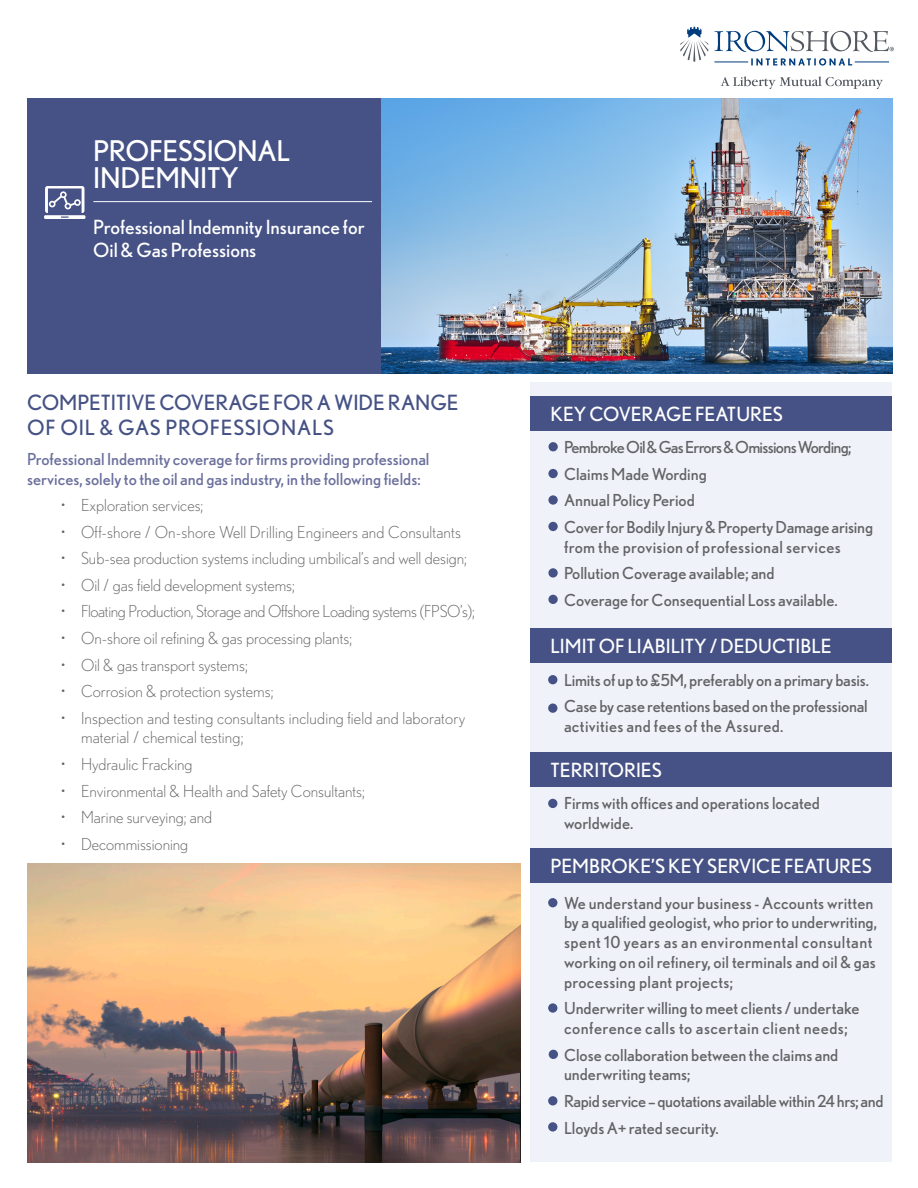
<style>
.page{position:relative;width:918px;height:1188px;background:#fff}
.page>*{position:absolute;margin:0;border:0;box-sizing:border-box;transform-origin:0 0}
.t1{font:28.5px/27px "Nobel";letter-spacing:-.01em;color:#fff}
.t2{font:21px/25.2px "Nobel";color:#465285}
.t3{font:19.5px/23.4px "Nobel";color:#fff}
.t4{font:16.5px/19.8px "Nobel";color:#636366}
.t5{font:300 16.5px/19.8px "Nobel";color:#636366}
.t6{font:16.5px/19.8px "Nobel";color:#6a6f9c}
.t7{font:300 16.5px "Nobel";letter-spacing:-.02em;color:#636366}
.t8{font:16.5px "Nobel";letter-spacing:-.02em;color:#636366}
.t9{font:16.5px "Nobel";letter-spacing:-.04em;color:#636366}
.s1{color:#fff}
</style>
<div class="page">
<svg style="left:721px;top:76px;width:162px;height:13px"></svg>
<svg style="left:680px;top:27px;width:214px;height:39px"></svg>
<div style="left:530px;top:382px;width:362px;height:780px;background:#eff3f9"></div>
<div style="left:27px;top:98px;width:354px;height:275px;background:#465285"></div>
<hr style="left:93px;top:201px;width:279px;height:1px;background:#fff">
<div style="left:530px;top:396px;width:362px;height:34px;background:#465285"></div>
<div style="left:530px;top:628px;width:362px;height:35px;background:#465285"></div>
<div style="left:530px;top:752px;width:362px;height:35px;background:#465285"></div>
<div style="left:530px;top:848px;width:362px;height:35px;background:#465285"></div>
<div style="left:548px;top:675px;width:9px;height:9px;background:#465285;border-radius:50%"></div>
<div style="left:548px;top:704px;width:9px;height:9px;background:#465285;border-radius:50%"></div>
<div style="left:548px;top:799px;width:9px;height:9px;background:#465285;border-radius:50%"></div>
<div style="left:548px;top:898px;width:9px;height:9px;background:#465285;border-radius:50%"></div>
<div style="left:548px;top:1003px;width:9px;height:10px;background:#465285;border-radius:50%"></div>
<div style="left:549px;top:1050px;width:9px;height:9px;background:#465285;border-radius:50%"></div>
<div style="left:548px;top:1096px;width:9px;height:10px;background:#465285;border-radius:50%"></div>
<div style="left:548px;top:1122px;width:9px;height:10px;background:#465285;border-radius:50%"></div>
<hr style="left:44px;top:215px;width:41px;height:4px;background:#fff">
<svg style="left:45px;top:186px;width:39px;height:32px"></svg>
<img style="left:381px;top:98px;width:511px;height:275px">
<img style="left:27px;top:864px;width:494px;height:298px">
<div style="left:548px;top:522px;width:10px;height:9px;background:#465285;border-radius:50%"></div>
<svg style="left:548px;top:568px;width:10px;height:10px"></svg>
<div style="left:548px;top:595px;width:10px;height:9px;background:#465285;border-radius:50%"></div>
<svg style="left:548px;top:495px;width:10px;height:10px"></svg>
<div style="left:548px;top:469px;width:10px;height:9px;background:#465285;border-radius:50%"></div>
<div style="left:549px;top:442px;width:9px;height:9px;background:#465285;border-radius:50%"></div>
<p class="t1" style="left:93px;top:136px;width:198px">PROFESSIONAL<br>INDEMNITY</p>
<p class="t3" style="left:93px;top:215px;width:273px">Professional Indemnity Insurance for<br>Oil &amp; Gas Professions</p>
<p class="t2" style="left:27px;top:389px;width:433px">COMPETITIVE COVERAGE FOR A WIDE RANGE<br>OF OIL &amp; GAS PROFESSIONALS <span class="s1">YOU</span></p>
<p class="t6" style="left:27px;top:449px;width:404px">Professional Indemnity coverage for firms providing professional services, solely to the oil and gas industry, in the following fields:</p>
<p class="t5" style="left:61px;top:495px;width:144px">• Exploration services;</p>
<p class="t5" style="left:61px;top:522px;width:402px">• Off-shore / On-shore Well Drilling Engineers and Consultants</p>
<p class="t5" style="left:61px;top:548px;width:408px">• Sub-sea production systems including umbilical’s and well design;</p>
<p class="t5" style="left:61px;top:575px;width:236px">• Oil / gas field development systems;</p>
<p class="t7" style="left:61px;top:602px;width:416px">• Floating Production, Storage and Offshore Loading systems (FPSO’s);</p>
<p class="t5" style="left:61px;top:628px;width:293px">• On-shore oil refining &amp; gas processing plants;</p>
<p class="t5" style="left:61px;top:655px;width:189px">• Oil &amp; gas transport systems;</p>
<p class="t5" style="left:61px;top:681px;width:214px">• Corrosion &amp; protection systems;</p>
<p class="t5" style="left:81px;top:708px;width:386px;text-indent:-20px">• Inspection and testing consultants including field and laboratory material / chemical testing;</p>
<p class="t5" style="left:61px;top:754px;width:133px">• Hydraulic Fracking</p>
<p class="t5" style="left:61px;top:781px;width:306px">• Environmental &amp; Health and Safety Consultants;</p>
<p class="t5" style="left:61px;top:807px;width:153px">• Marine surveying; and</p>
<p class="t5" style="left:61px;top:834px;width:129px">• Decommissioning</p>
<p class="t3" style="left:551px;top:402px;width:234px">KEY COVERAGE FEATURES</p>
<p class="t9" style="left:551px;top:438px;width:302px">• Pembroke Oil &amp; Gas Errors &amp; Omissions Wording;</p>
<p class="t4" style="left:551px;top:464px;width:158px">• Claims Made Wording</p>
<p class="t4" style="left:551px;top:490px;width:146px">• Annual Policy Period</p>
<p class="t4" style="left:564px;top:517px;width:311px;text-indent:-14px">• Cover for Bodily Injury &amp; Property Damage arising from the provision of professional services</p>
<p class="t4" style="left:551px;top:563px;width:226px">• Pollution Coverage available; and</p>
<p class="t4" style="left:551px;top:590px;width:289px">• Coverage for Consequential Loss available.</p>
<p class="t3" style="left:551px;top:634px;width:282px">LIMIT OF LIABILITY / DEDUCTIBLE</p>
<p class="t4" style="left:551px;top:670px;width:320px">• Limits of up to £5M, preferably on a primary basis.</p>
<p class="t4" style="left:564px;top:696px;width:305px;text-indent:-14px">• Case by case retentions based on the professional activities and fees of the Assured.</p>
<p class="t3" style="left:551px;top:758px;width:113px">TERRITORIES</p>
<p class="t4" style="left:564px;top:793px;width:257px;text-indent:-14px">• Firms with offices and operations located worldwide.</p>
<p class="t3" style="left:551px;top:854px;width:323px">PEMBROKE’S KEY SERVICE FEATURES</p>
<p class="t4" style="left:564px;top:892px;width:314px;text-indent:-14px">• We understand your business - Accounts written by a qualified geologist, who prior to underwriting, spent 10 years as an environmental consultant working on oil refinery, oil terminals and oil &amp; gas processing plant projects;</p>
<p class="t4" style="left:551px;top:998px;width:311px;text-align:center">• Underwriter willing to meet clients / undertake conference calls to ascertain client needs;</p>
<p class="t4" style="left:564px;top:1045px;width:276px;text-indent:-14px">• Close collaboration between the claims and underwriting teams;</p>
<p class="t8" style="left:551px;top:1092px;width:334px">• Rapid service – quotations available within 24 hrs; and</p>
<p class="t4" style="left:551px;top:1117px;width:170px">• Lloyds A+ rated security.</p>
</div>
